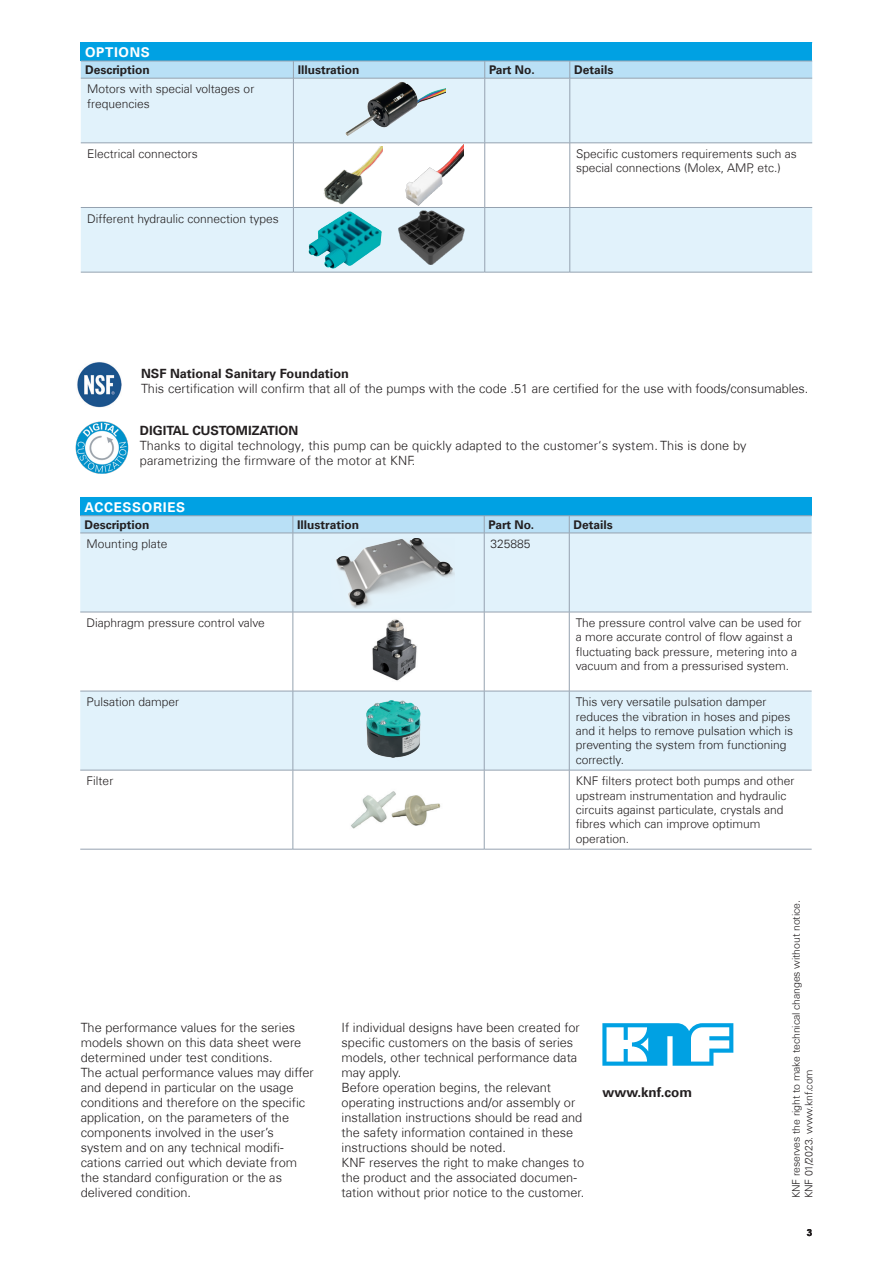
<style>
.page{position:relative;width:893px;height:1263px;background:#fff}
.page>*{position:absolute;margin:0;border:0;box-sizing:border-box;transform-origin:0 0}
.t1{font:700 13.5px "Univers Com 65";letter-spacing:.05em;color:#fff}
.t2{font:700 13.5px "Univers Com 65";color:#231f20}
.t3{font:300 12.75px/15px "Univers Com 45";color:#231f20}
.t4{font:700 12.75px "Univers Com 65";color:#231f20}
.t5{font:300 12px/14.4px "Univers Com 45";color:#231f20}
.t6{font:700 12px "Univers Com 65";color:#231f20}
.t7{font:300 10.5px/12.6px "Univers Com 45";letter-spacing:-.01em;color:#231f20}
.t8{font:700 9.75px "Arial";color:#231f20}
</style>
<div class="page">
<div style="left:81px;top:43px;width:731px;height:18px;background:#00a1e3"></div>
<svg style="left:81px;top:79px;width:731px;height:193px;fill:#e1f2fb"></svg>
<hr style="left:81px;top:42px;width:212px;height:1px;background:#00a1e3">
<hr style="left:293px;top:42px;width:192px;height:1px;background:#00a1e3">
<hr style="left:485px;top:42px;width:85px;height:1px;background:#00a1e3">
<hr style="left:570px;top:42px;width:242px;height:1px;background:#00a1e3">
<svg style="left:81px;top:61px;width:731px;height:17px;background:#b7dcf2"></svg>
<hr style="left:293px;top:143px;width:1px;height:64px;background:#95a2b0">
<hr style="left:484px;top:143px;width:1px;height:64px;background:#95a2b0">
<hr style="left:570px;top:143px;width:1px;height:64px;background:#95a2b0">
<hr style="left:81px;top:207px;width:212px;height:1px;background:#95a2b0">
<hr style="left:293px;top:207px;width:192px;height:1px;background:#95a2b0">
<hr style="left:293px;top:208px;width:1px;height:64px;background:#95a2b0">
<hr style="left:485px;top:207px;width:85px;height:1px;background:#95a2b0">
<hr style="left:484px;top:208px;width:1px;height:64px;background:#95a2b0">
<hr style="left:570px;top:207px;width:242px;height:1px;background:#95a2b0">
<hr style="left:570px;top:208px;width:1px;height:64px;background:#95a2b0">
<hr style="left:81px;top:78px;width:212px;height:1px;background:#95a2b0">
<hr style="left:293px;top:78px;width:192px;height:1px;background:#95a2b0">
<hr style="left:293px;top:78px;width:1px;height:65px;background:#95a2b0">
<hr style="left:485px;top:78px;width:85px;height:1px;background:#95a2b0">
<hr style="left:484px;top:78px;width:1px;height:65px;background:#95a2b0">
<hr style="left:570px;top:78px;width:242px;height:1px;background:#95a2b0">
<hr style="left:570px;top:78px;width:1px;height:65px;background:#95a2b0">
<hr style="left:81px;top:143px;width:212px;height:1px;background:#95a2b0">
<hr style="left:293px;top:143px;width:192px;height:1px;background:#95a2b0">
<hr style="left:485px;top:143px;width:85px;height:1px;background:#95a2b0">
<hr style="left:570px;top:143px;width:242px;height:1px;background:#95a2b0">
<hr style="left:81px;top:272px;width:212px;height:1px;background:#95a2b0">
<hr style="left:293px;top:272px;width:192px;height:1px;background:#95a2b0">
<hr style="left:485px;top:272px;width:85px;height:1px;background:#95a2b0">
<hr style="left:570px;top:272px;width:242px;height:1px;background:#95a2b0">
<svg style="left:602px;top:1023px;width:131px;height:43px"></svg>
<img style="left:338px;top:81px;width:107px;height:57px">
<div style="left:80px;top:497px;width:732px;height:19px;background:#00a1e3"></div>
<svg style="left:80px;top:534px;width:732px;height:236px;fill:#e1f2fb"></svg>
<hr style="left:80px;top:515px;width:213px;height:1px;background:#95a2b0">
<hr style="left:293px;top:515px;width:191px;height:1px;background:#95a2b0">
<hr style="left:484px;top:515px;width:85px;height:1px;background:#95a2b0">
<hr style="left:569px;top:515px;width:243px;height:1px;background:#95a2b0">
<svg style="left:80px;top:516px;width:732px;height:17px;background:#b7dcf2"></svg>
<hr style="left:293px;top:612px;width:1px;height:79px;background:#95a2b0">
<hr style="left:484px;top:612px;width:1px;height:79px;background:#95a2b0">
<hr style="left:569px;top:612px;width:1px;height:79px;background:#95a2b0">
<hr style="left:293px;top:770px;width:1px;height:79px;background:#95a2b0">
<hr style="left:484px;top:770px;width:1px;height:79px;background:#95a2b0">
<hr style="left:569px;top:770px;width:1px;height:79px;background:#95a2b0">
<hr style="left:80px;top:691px;width:213px;height:1px;background:#95a2b0">
<hr style="left:293px;top:691px;width:191px;height:1px;background:#95a2b0">
<hr style="left:293px;top:691px;width:1px;height:79px;background:#95a2b0">
<hr style="left:484px;top:691px;width:85px;height:1px;background:#95a2b0">
<hr style="left:484px;top:691px;width:1px;height:79px;background:#95a2b0">
<hr style="left:569px;top:691px;width:243px;height:1px;background:#95a2b0">
<hr style="left:569px;top:691px;width:1px;height:79px;background:#95a2b0">
<hr style="left:80px;top:770px;width:213px;height:1px;background:#95a2b0">
<hr style="left:293px;top:770px;width:191px;height:1px;background:#95a2b0">
<hr style="left:484px;top:770px;width:85px;height:1px;background:#95a2b0">
<hr style="left:569px;top:770px;width:243px;height:1px;background:#95a2b0">
<hr style="left:80px;top:849px;width:213px;height:1px;background:#95a2b0">
<hr style="left:293px;top:849px;width:191px;height:1px;background:#95a2b0">
<hr style="left:484px;top:849px;width:85px;height:1px;background:#95a2b0">
<hr style="left:569px;top:849px;width:243px;height:1px;background:#95a2b0">
<hr style="left:80px;top:533px;width:213px;height:1px;background:#95a2b0">
<hr style="left:293px;top:533px;width:191px;height:1px;background:#95a2b0">
<hr style="left:484px;top:533px;width:85px;height:1px;background:#95a2b0">
<hr style="left:569px;top:533px;width:243px;height:1px;background:#95a2b0">
<hr style="left:293px;top:533px;width:1px;height:79px;background:#95a2b0">
<hr style="left:484px;top:533px;width:1px;height:79px;background:#95a2b0">
<hr style="left:569px;top:533px;width:1px;height:79px;background:#95a2b0">
<hr style="left:80px;top:612px;width:213px;height:1px;background:#95a2b0">
<hr style="left:293px;top:612px;width:191px;height:1px;background:#95a2b0">
<hr style="left:484px;top:612px;width:85px;height:1px;background:#95a2b0">
<hr style="left:569px;top:612px;width:243px;height:1px;background:#95a2b0">
<img style="left:335px;top:617px;width:125px;height:68px">
<img style="left:351px;top:791px;width:90px;height:38px">
<img style="left:360px;top:696px;width:68px;height:67px">
<img style="left:332px;top:538px;width:122px;height:70px">
<img style="left:306px;top:146px;width:77px;height:123px">
<img style="left:394px;top:209px;width:74px;height:56px">
<img style="left:394px;top:144px;width:69px;height:65px">
<img style="left:77px;top:362px;width:45px;height:45px">
<img style="left:75px;top:421px;width:54px;height:53px">
<p class="t1" style="left:85px;top:44px;width:66px">OPTIONS</p>
<p class="t6" style="left:85px;top:63px;width:66px">Description</p>
<p class="t6" style="left:298px;top:63px;width:63px">Illustration</p>
<p class="t6" style="left:489px;top:63px;width:47px">Part No.</p>
<p class="t6" style="left:574px;top:63px;width:41px">Details</p>
<p class="t5" style="left:87px;top:82px;width:169px">Motors with special voltages or frequencies</p>
<p class="t5" style="left:87px;top:146px;width:112px">Electrical connectors</p>
<p class="t5" style="left:576px;top:146px;width:222px">Specific customers requirements such as special connections (Molex, AMP, etc.)</p>
<p class="t5" style="left:87px;top:211px;width:193px">Different hydraulic connection types</p>
<p class="t4" style="left:141px;top:366px;width:209px">NSF National Sanitary Foundation</p>
<p class="t3" style="left:141px;top:381px;width:669px">This certification will confirm that all of the pumps with the code .51 are certified for the use with foods/consumables.</p>
<p class="t4" style="left:140px;top:422px;width:160px">DIGITAL CUSTOMIZATION</p>
<p class="t3" style="left:140px;top:437px;width:608px">Thanks to digital technology, this pump can be quickly adapted to the customer‘s system. This is done by parametrizing the firmware of the motor at KNF.</p>
<p class="t1" style="left:85px;top:499px;width:102px">ACCESSORIES</p>
<p class="t6" style="left:85px;top:517px;width:66px">Description</p>
<p class="t6" style="left:297px;top:517px;width:63px">Illustration</p>
<p class="t6" style="left:488px;top:517px;width:47px">Part No.</p>
<p class="t6" style="left:573px;top:517px;width:41px">Details</p>
<p class="t5" style="left:87px;top:536px;width:82px">Mounting plate</p>
<p class="t5" style="left:491px;top:536px;width:42px">325885</p>
<p class="t5" style="left:87px;top:616px;width:180px">Diaphragm pressure control valve</p>
<p class="t5" style="left:576px;top:616px;width:227px">The pressure control valve can be used for a more accurate control of flow against a fluctuating back pressure, metering into a vacuum and from a pressurised system.</p>
<p class="t5" style="left:87px;top:695px;width:94px">Pulsation damper</p>
<p class="t5" style="left:576px;top:695px;width:219px">This very versatile pulsation damper reduces the vibration in hoses and pipes and it helps to remove pulsation which is preventing the system from functioning correctly.</p>
<p class="t5" style="left:87px;top:774px;width:28px">Filter</p>
<p class="t5" style="left:576px;top:774px;width:220px">KNF filters protect both pumps and other upstream instrumentation and hydraulic circuits against particulate, crystals and fibres which can improve optimum operation.</p>
<p class="t3" style="left:81px;top:1020px;width:234px">The performance values for the series models shown on this data sheet were determined under test conditions.<br>The actual performance values may differ and depend in particular on the usage conditions and therefore on the specific application, on the parameters of the components involved in the user’s system and on any technical modifi&shy;cations carried out which deviate from the standard configuration or the as delivered condition.</p>
<p class="t3" style="left:342px;top:1020px;width:244px">If individual designs have been created for specific customers on the basis of series models, other technical performance data may apply.<br>Before operation begins, the relevant operating instructions and/or assembly or installation instructions should be read and the safety information contained in these instructions should be noted.<br>KNF reserves the right to make changes to the product and the associated documen&shy;tation without prior notice to the customer.</p>
<p class="t2" style="left:602px;top:1084px;width:91px">www.knf.com</p>
<p class="t7" style="left:790px;top:1198px;width:300px;rotate:-90deg">KNF reserves the right to make technical changes without notice.<br>KNF 01/2023. www.knf.com</p>
<p class="t8" style="left:807px;top:1226px;width:7px">3</p>
</div>
